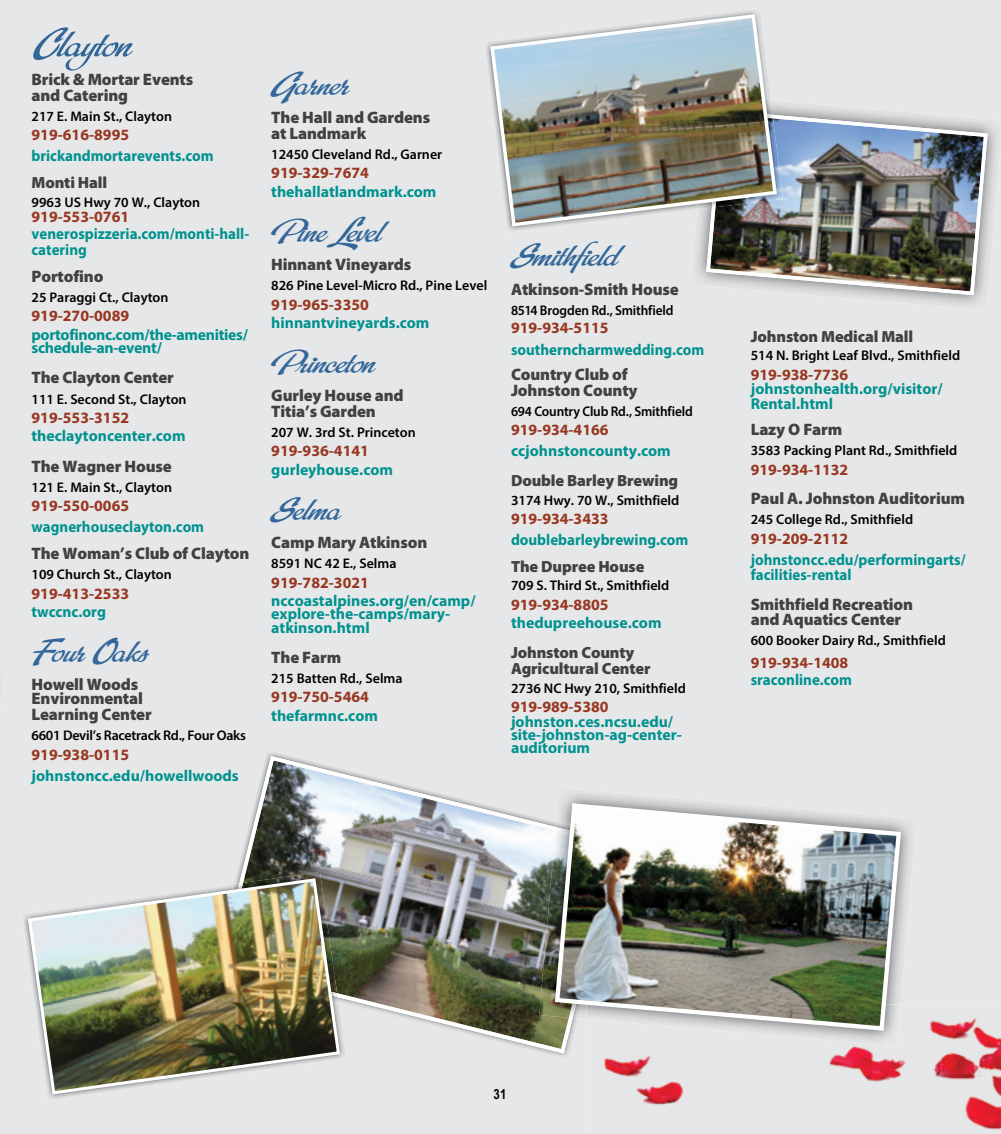
<style>
.page{position:relative;width:1001px;height:1134px;background:#fff}
.page>*{position:absolute;margin:0;border:0;box-sizing:border-box;transform-origin:0 0}
.t1{font:56px "LHF Red Sable Script CASUAL";color:#33679a}
.t2{font:45.5px "LHF Red Sable Script CASUAL";color:#33679a}
.t3{font:900 16.62px/15.8px "Myriad Pro";letter-spacing:-.01em;color:#414042}
.t4{font:900 16.1px/15.8px "Myriad Pro";letter-spacing:-.01em;color:#414042}
.t5{font:700 15.75px/13.1px "Myriad Pro";color:#00928f}
.t6{font:700 15.75px "Myriad Pro";color:#983620}
.t7{font:700 15.75px/15.8px "Myriad Pro";color:#00928f;scale:.95 1}
.t8{font:700 15.75px/13.1px "Myriad Pro";letter-spacing:-.02em;color:#00928f}
.t9{font:600 14px "Myriad Pro";color:#000}
.t10{font:600 14px "Myriad Pro";color:#000;scale:.95 1}
.t11{font:600 14px "Myriad Pro";letter-spacing:-.02em;color:#000}
.t12{font:700 14px "Arial Narrow";color:#000}
</style>
<div class="page">
<div style="left:0;top:0;width:1000px;height:1134px;background:#e6e7e8"></div>
<img style="left:586px;top:1005px;width:414px;height:129px">
<img style="left:0;top:669px;width:5px;height:39px">
<div style="left:233px;top:749px;width:345px;height:311px;background:#e6e7e8"></div>
<img style="left:218px;top:756px;width:398px;height:298px">
<img style="left:236px;top:872px;width:92px;height:5px">
<img style="left:22px;top:884px;width:324px;height:217px">
<img style="left:26px;top:877px;width:315px;height:219px">
<img style="left:690px;top:100px;width:310px;height:211px">
<img style="left:706px;top:110px;width:281px;height:185px">
<img style="left:556px;top:788px;width:360px;height:231px">
<img style="left:586px;top:1033px;width:314px;height:13px">
<img style="left:539px;top:831px;width:13px;height:187px">
<img style="left:552px;top:801px;width:351px;height:232px">
<img style="left:484px;top:8px;width:286px;height:225px">
<img style="left:778px;top:114px;width:4px;height:93px">
<img style="left:488px;top:12px;width:290px;height:217px">
<h1 class="t1" style="left:32px;top:15px;width:101px">Clayton</h1>
<p class="t3" style="left:32px;top:72px;width:163px">Brick &amp; Mortar Events and Catering</p>
<p class="t9" style="left:32px;top:107px;width:142px">217 E. Main St., Clayton</p>
<p class="t6" style="left:32px;top:125px;width:99px">919-616-8995</p>
<p class="t7" style="left:32px;top:148px;width:193px">brickandmortarevents.com</p>
<p class="t4" style="left:32px;top:175px;width:77px">Monti Hall</p>
<p class="t9" style="left:32px;top:193px;width:170px">9963 US Hwy 70 W., Clayton</p>
<p class="t6" style="left:32px;top:207px;width:99px">919-553-0761</p>
<p class="t7" style="left:32px;top:226px;width:230px">venerospizzeria.com/monti-hall&shy;catering</p>
<p class="t3" style="left:32px;top:268px;width:73px">Portofino</p>
<p class="t9" style="left:32px;top:288px;width:138px">25 Paraggi Ct., Clayton</p>
<p class="t6" style="left:32px;top:306px;width:99px">919-270-0089</p>
<p class="t8" style="left:32px;top:327px;width:218px">portofinonc.com/the-amenities/ schedule-an-event/</p>
<p class="t3" style="left:32px;top:370px;width:144px">The Clayton Center</p>
<p class="t9" style="left:32px;top:390px;width:156px">111 E. Second St., Clayton</p>
<p class="t6" style="left:32px;top:407px;width:99px">919-553-3152</p>
<p class="t5" style="left:32px;top:429px;width:155px">theclaytoncenter.com</p>
<p class="t3" style="left:32px;top:458px;width:142px">The Wagner House</p>
<p class="t9" style="left:32px;top:478px;width:142px">121 E. Main St., Clayton</p>
<p class="t6" style="left:32px;top:496px;width:99px">919-550-0065</p>
<p class="t7" style="left:32px;top:519px;width:183px">wagnerhouseclayton.com</p>
<p class="t3" style="left:32px;top:546px;width:219px">The Woman’s Club of Clayton</p>
<p class="t9" style="left:32px;top:566px;width:142px">109 Church St., Clayton</p>
<p class="t6" style="left:32px;top:583px;width:99px">919-413-2533</p>
<p class="t5" style="left:32px;top:605px;width:76px">twccnc.org</p>
<h2 class="t2" style="left:32px;top:628px;width:117px">Four Oaks</h2>
<p class="t3" style="left:32px;top:676px;width:122px;line-height:15.2px">Howell Woods<br>Environmental<br>Learning Center</p>
<p class="t11" style="left:32px;top:727px;width:216px">6601 Devil’s Racetrack Rd., Four Oaks</p>
<p class="t6" style="left:32px;top:744px;width:99px">919-938-0115</p>
<p class="t5" style="left:32px;top:769px;width:209px">johnstoncc.edu/howellwoods</p>
<h2 class="t2" style="left:271px;top:61px;width:79px">Garner</h2>
<p class="t3" style="left:271px;top:109px;width:160px">The Hall and Gardens at Landmark</p>
<p class="t9" style="left:271px;top:145px;width:172px">12450 Cleveland Rd., Garner</p>
<p class="t6" style="left:271px;top:163px;width:99px">919-329-7674</p>
<p class="t5" style="left:271px;top:184px;width:167px">thehallatlandmark.com</p>
<h2 class="t2" style="left:271px;top:207px;width:111px">Pine Level</h2>
<p class="t3" style="left:271px;top:257px;width:141px">Hinnant Vineyards</p>
<p class="t9" style="left:271px;top:277px;width:217px">826 Pine Level-Micro Rd., Pine Level</p>
<p class="t6" style="left:271px;top:294px;width:99px">919-965-3350</p>
<p class="t5" style="left:271px;top:316px;width:160px">hinnantvineyards.com</p>
<h2 class="t2" style="left:271px;top:339px;width:105px">Princeton</h2>
<p class="t3" style="left:271px;top:387px;width:134px">Gurley House and<br>Titia’s Garden</p>
<p class="t9" style="left:271px;top:423px;width:146px">207 W. 3rd St. Princeton</p>
<p class="t6" style="left:271px;top:441px;width:99px">919-936-4141</p>
<p class="t5" style="left:271px;top:462px;width:123px">gurleyhouse.com</p>
<h2 class="t2" style="left:271px;top:486px;width:71px">Selma</h2>
<p class="t3" style="left:271px;top:535px;width:157px">Camp Mary Atkinson</p>
<p class="t9" style="left:271px;top:555px;width:127px">8591 NC 42 E., Selma</p>
<p class="t6" style="left:271px;top:572px;width:99px">919-782-3021</p>
<p class="t5" style="left:271px;top:594px;width:206px">nccoastalpines.org/en/camp/ explore-the-camps/mary&shy;atkinson.html</p>
<p class="t3" style="left:271px;top:649px;width:71px">The Farm</p>
<p class="t9" style="left:271px;top:669px;width:133px">215 Batten Rd., Selma</p>
<p class="t6" style="left:271px;top:687px;width:99px">919-750-5464</p>
<p class="t5" style="left:271px;top:709px;width:108px">thefarmnc.com</p>
<h2 class="t2" style="left:511px;top:232px;width:108px">Smithfield</h2>
<p class="t3" style="left:511px;top:281px;width:169px">Atkinson-Smith House</p>
<p class="t10" style="left:511px;top:301px;width:173px">8514 Brogden Rd., Smithfield</p>
<p class="t6" style="left:511px;top:318px;width:99px">919-934-5115</p>
<p class="t7" style="left:511px;top:341px;width:205px">southerncharmwedding.com</p>
<p class="t3" style="left:511px;top:367px;width:128px">Country Club of<br>Johnston County</p>
<p class="t10" style="left:511px;top:403px;width:193px">694 Country Club Rd., Smithfield</p>
<p class="t6" style="left:511px;top:419px;width:99px">919-934-4166</p>
<p class="t5" style="left:511px;top:443px;width:161px">ccjohnstoncounty.com</p>
<p class="t4" style="left:511px;top:473px;width:169px">Double Barley Brewing</p>
<p class="t9" style="left:511px;top:491px;width:170px">3174 Hwy. 70 W., Smithfield</p>
<p class="t6" style="left:511px;top:508px;width:99px">919-934-3433</p>
<p class="t7" style="left:511px;top:531px;width:188px">doublebarleybrewing.com</p>
<p class="t4" style="left:511px;top:558px;width:135px">The Dupree House</p>
<p class="t9" style="left:511px;top:577px;width:160px">709 S. Third St., Smithfield</p>
<p class="t6" style="left:511px;top:594px;width:99px">919-934-8805</p>
<p class="t5" style="left:511px;top:616px;width:152px">thedupreehouse.com</p>
<p class="t4" style="left:511px;top:645px;width:141px">Johnston County<br>Agricultural Center</p>
<p class="t9" style="left:511px;top:679px;width:176px">2736 NC Hwy 210, Smithfield</p>
<p class="t6" style="left:511px;top:696px;width:99px">919-989-5380</p>
<p class="t5" style="left:511px;top:714px;width:172px">johnston.ces.ncsu.edu/ site-johnston-ag-center&shy;auditorium</p>
<p class="t4" style="left:750px;top:328px;width:164px">Johnston Medical Mall</p>
<p class="t9" style="left:750px;top:347px;width:211px">514 N. Bright Leaf Blvd., Smithfield</p>
<p class="t6" style="left:750px;top:364px;width:99px">919-938-7736</p>
<p class="t5" style="left:750px;top:381px;width:193px;line-height:14.9px">johnstonhealth.org/visitor/<br>Rental.html</p>
<p class="t3" style="left:750px;top:422px;width:93px">Lazy O Farm</p>
<p class="t9" style="left:750px;top:442px;width:208px">3583 Packing Plant Rd., Smithfield</p>
<p class="t6" style="left:750px;top:459px;width:99px">919-934-1132</p>
<p class="t3" style="left:750px;top:491px;width:216px">Paul A. Johnston Auditorium</p>
<p class="t9" style="left:750px;top:511px;width:164px">245 College Rd., Smithfield</p>
<p class="t6" style="left:750px;top:528px;width:99px">919-209-2112</p>
<p class="t7" style="left:750px;top:551px;width:228px">johnstoncc.edu/performingarts/ facilities-rental</p>
<p class="t3" style="left:750px;top:597px;width:164px;line-height:14.9px">Smithfield Recreation and Aquatics Center</p>
<p class="t9" style="left:750px;top:631px;width:196px">600 Booker Dairy Rd., Smithfield</p>
<p class="t6" style="left:750px;top:652px;width:99px">919-934-1408</p>
<p class="t7" style="left:750px;top:671px;width:108px">sraconline.com</p>
<p class="t12" style="left:493px;top:1083px;width:14px">31</p>
</div>
